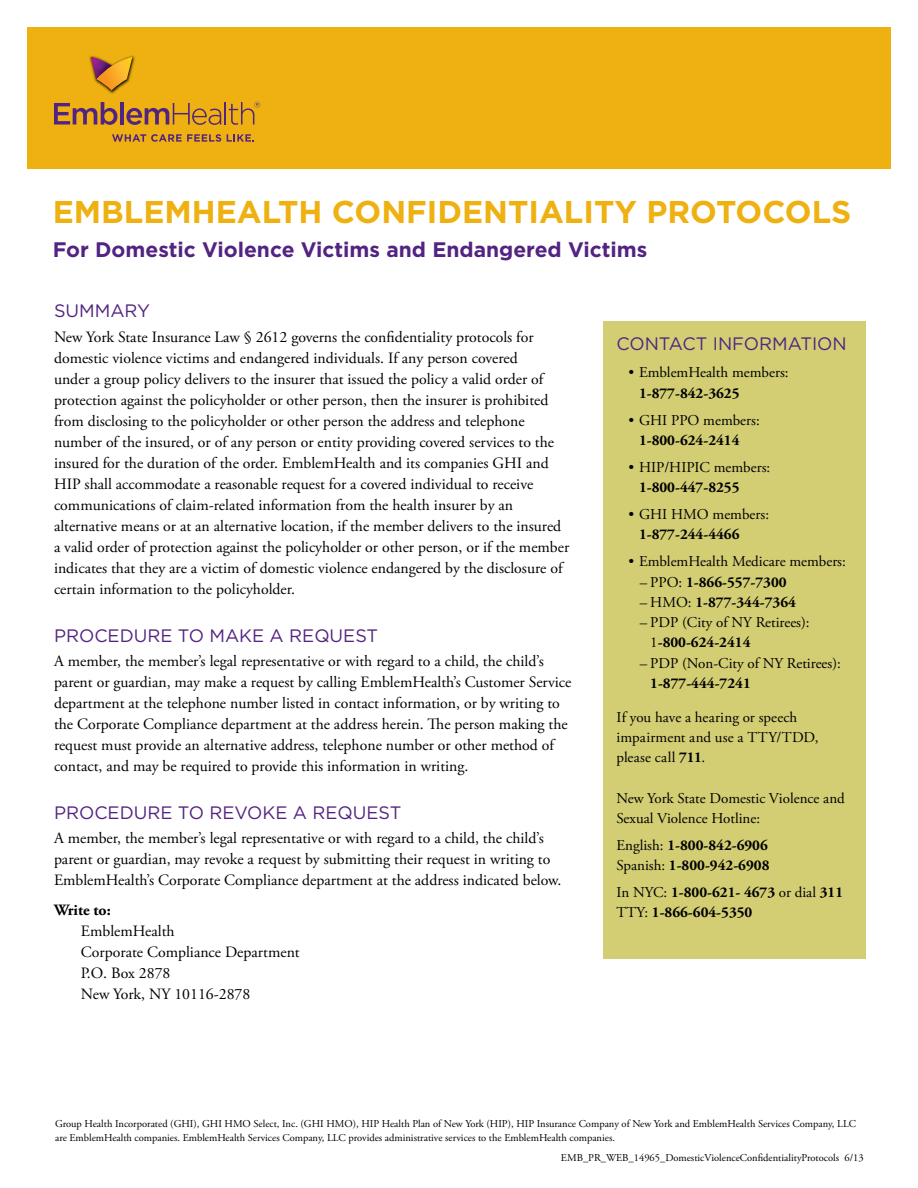
<style>
.page{position:relative;width:918px;height:1188px;background:#fff}
.page>*{position:absolute;margin:0;border:0;box-sizing:border-box;transform-origin:0 0}
.t1{font:700 31.5px "Gotham";color:#eeb111}
.t2{font:700 21px "Gotham";color:#522380}
.t3{font:18px "Gotham";color:#522380}
.t4{font:15.75px/21px "Adobe Garamond Pro";color:#000}
.t5{font:700 15.75px "Adobe Garamond Pro";color:#000}
.t6{font:15px/20.2px "Adobe Garamond Pro";color:#000}
.t7{font:700 15px/20.2px "Adobe Garamond Pro";color:#000}
.t8{font:10.5px/13.5px "Adobe Garamond Pro";color:#000}
.s1{font-weight:400}
.s2{font-weight:700}
</style>
<div class="page">
<div style="left:27px;top:27px;width:864px;height:141px;background:#eeb111"></div>
<img style="left:89px;top:55px;width:46px;height:39px">
<svg style="left:91px;top:57px;width:41px;height:33px"></svg>
<svg style="left:54px;top:102px;width:63px;height:23px"></svg>
<hr style="left:120px;top:102px;width:4px;height:23px;background:#522380">
<svg style="left:126px;top:102px;width:134px;height:23px"></svg>
<svg style="left:112px;top:134px;width:109px;height:8px"></svg>
<svg style="left:227px;top:134px;width:27px;height:8px"></svg>
<div style="left:603px;top:322px;width:262px;height:637px;background:#d3ce74"></div>
<h1 class="t1" style="left:53px;top:193px;width:800px">EmblemHealth Confidentiality Protocols</h1>
<h2 class="t2" style="left:53px;top:238px;width:596px">For Domestic Violence Victims and Endangered Victims</h2>
<p class="t3" style="left:54px;top:301px;width:98px">SUMMARY</p>
<p class="t4" style="left:54px;top:327px;width:517px">New York State Insurance Law § 2612 governs the confidentiality protocols for domestic violence victims and endangered individuals. If any person covered<br>under a group policy delivers to the insurer that issued the policy a valid order of protection against the policyholder or other person, then the insurer is prohibited from disclosing to the policyholder or other person the address and telephone number of the insured, or of any person or entity providing covered services to the insured for the duration of the order. EmblemHealth and its companies GHI and HIP shall accommodate a reasonable request for a covered individual to receive communications of claim-related information from the health insurer by an alternative means or at an alternative location, if the member delivers to the insured a valid order of protection against the policyholder or other person, or if the member indicates that they are a victim of domestic violence endangered by the disclosure of certain information to the policyholder.</p>
<p class="t3" style="left:54px;top:625px;width:326px">PROCEDURE TO MAKE A REQUEST</p>
<p class="t4" style="left:54px;top:651px;width:519px">A member, the member’s legal representative or with regard to a child, the child’s parent or guardian, may make a request by calling EmblemHealth’s Customer Service department at the telephone number listed in contact information, or by writing to the Corporate Compliance department at the address herein. The person making the request must provide an alternative address, telephone number or other method of contact, and may be required to provide this information in writing.</p>
<p class="t3" style="left:54px;top:803px;width:349px">PROCEDURE TO REVOKE A REQUEST</p>
<p class="t4" style="left:54px;top:828px;width:509px">A member, the member’s legal representative or with regard to a child, the child’s parent or guardian, may revoke a request by submitting their request in writing to<br>EmblemHealth’s Corporate Compliance department at the address indicated below.</p>
<p class="t5" style="left:54px;top:901px;width:58px">Write to:</p>
<p class="t4" style="left:81px;top:921px;width:220px">EmblemHealth<br>Corporate Compliance Department<br>P.O. Box 2878<br>New York, NY 10116-2878</p>
<p class="t3" style="left:616px;top:334px;width:232px">CONTACT INFORMATION</p>
<p class="t6" style="left:628px;top:363px;width:162px">• EmblemHealth members:</p>
<p class="t7" style="left:639px;top:383px;width:102px">1-877-842-3625</p>
<p class="t6" style="left:628px;top:410px;width:133px">• GHI PPO members:</p>
<p class="t7" style="left:639px;top:430px;width:102px">1-800-624-2414</p>
<p class="t6" style="left:628px;top:458px;width:143px">• HIP/HIPIC members:</p>
<p class="t7" style="left:639px;top:478px;width:102px">1-800-447-8255</p>
<p class="t6" style="left:628px;top:505px;width:142px">• GHI HMO members:</p>
<p class="t7" style="left:639px;top:525px;width:102px">1-877-244-4466</p>
<p class="t6" style="left:628px;top:552px;width:219px">• EmblemHealth Medicare members:</p>
<p class="t7" style="left:640px;top:572px;width:148px"><span class="s1">– PPO:</span> 1-866-557-7300</p>
<p class="t7" style="left:640px;top:592px;width:158px"><span class="s1">– HMO:</span> 1-877-344-7364</p>
<p class="t6" style="left:650px;top:613px;width:161px;text-indent:-10px">– PDP (City of NY Retirees):<br>1<span class="s2">-800-624-2414</span></p>
<p class="t6" style="left:640px;top:653px;width:203px">– PDP (Non-City of NY Retirees):</p>
<p class="t7" style="left:650px;top:673px;width:102px">1-877-444-7241</p>
<p class="t6" style="left:616px;top:707px;width:204px">If you have a hearing or speech impairment and use a TTY/TDD, please call <span class="s2">711</span>.</p>
<p class="t6" style="left:616px;top:788px;width:230px">New York State Domestic Violence and<br>Sexual Violence Hotline:</p>
<p class="t7" style="left:616px;top:835px;width:154px"><span class="s1">English:</span> 1-800-842-6906<br><span class="s1">Spanish:</span> 1-800-942-6908</p>
<p class="t7" style="left:616px;top:883px;width:228px"><span class="s1">In NYC:</span> 1-800-621- 4673 <span class="s1">or dial</span> 311<br><span class="s1">TTY:</span> 1-866-604-5350</p>
<p class="t8" style="left:55px;top:1118px;width:802px">Group Health Incorporated (GHI), GHI HMO Select, Inc. (GHI HMO), HIP Health Plan of New York (HIP), HIP Insurance Company of New York and EmblemHealth Services Company, LLC are EmblemHealth companies. EmblemHealth Services Company, LLC provides administrative services to the EmblemHealth companies.</p>
<p class="t8" style="left:561px;top:1151px;width:304px">EMB_PR_WEB_14965_DomesticViolenceConfidentialityProtocols 6/13</p>
</div>
